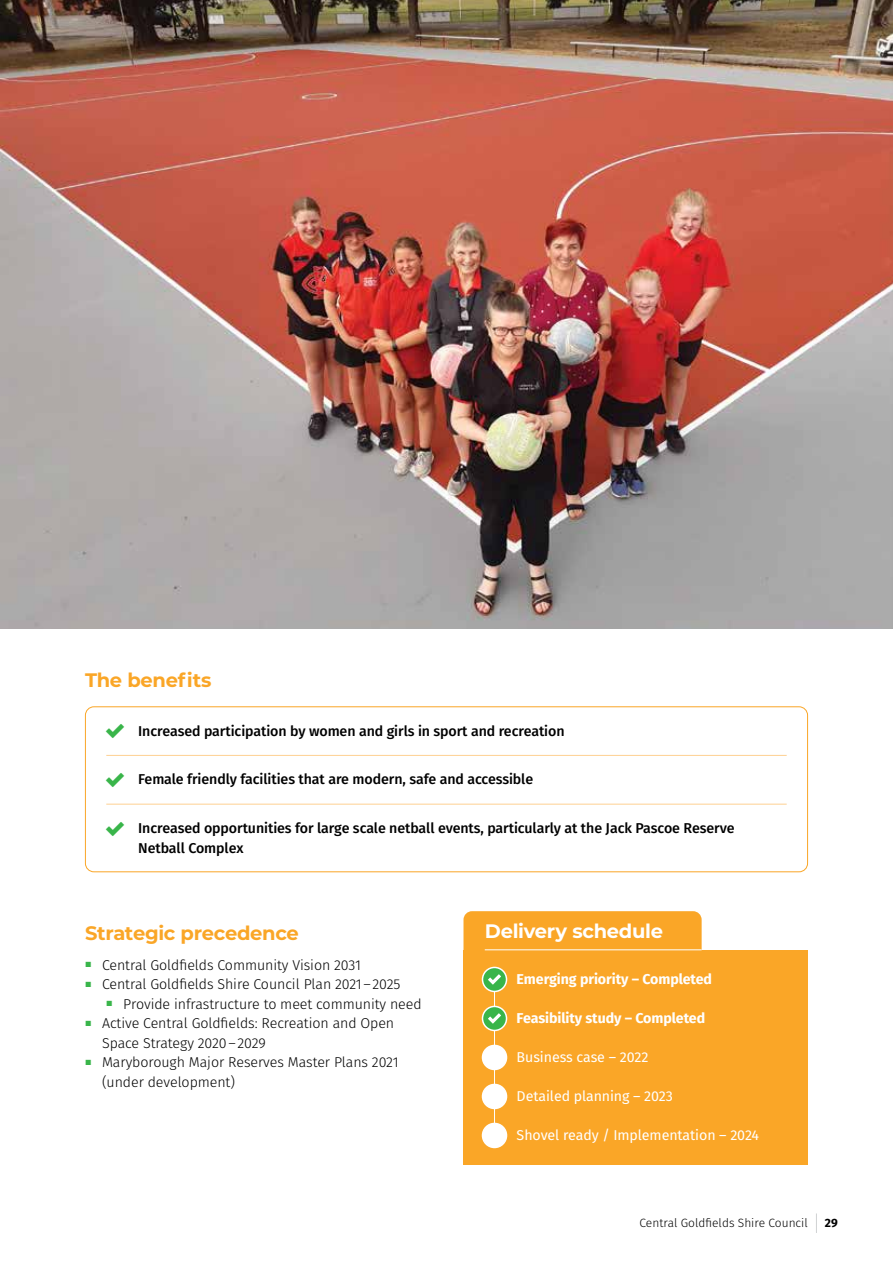
<style>
.page{position:relative;width:893px;height:1263px;background:#fff}
.page>*{position:absolute;margin:0;border:0;box-sizing:border-box;transform-origin:0 0}
.t1{font:700 19.5px "Montserrat";letter-spacing:-.015em;color:#faa627}
.t2{font:700 19.5px "Montserrat";letter-spacing:-.015em;color:#fff}
.t3{font:300 14.25px/19.5px "Fira Sans";letter-spacing:-.005em;color:#000}
.t4{font:500 14.25px/19.5px "Fira Sans";letter-spacing:-.005em;color:#000}
.t5{font:14.25px "Fira Sans";letter-spacing:-.005em;color:#fff}
.t6{font:700 14.25px "Fira Sans";letter-spacing:-.005em;color:#fff}
.t7{font:300 12px "Fira Sans";color:#000}
.t8{font:700 12px "Fira Sans";color:#000}
.s1{font-family:"SS Standard";font-weight:400;font-size:18px;color:#39b54a}
</style>
<div class="page">
<img style="left:0;top:0;width:893px;height:628px">
<div style="left:463px;top:950px;width:345px;height:215px;background:#faa627"></div>
<div style="left:463px;top:911px;width:239px;height:39px;background:#faa627"></div>
<hr style="left:494px;top:979px;width:1px;height:156px;background:#fff">
<div style="left:482px;top:1123px;width:24px;height:24px;background:#fff;border-radius:50%"></div>
<div style="left:482px;top:1123px;width:25px;height:25px;border:2px solid #fff;border-radius:50%"></div>
<div style="left:482px;top:1084px;width:24px;height:24px;background:#fff;border-radius:50%"></div>
<div style="left:482px;top:1084px;width:25px;height:25px;border:2px solid #fff;border-radius:50%"></div>
<div style="left:482px;top:1045px;width:24px;height:24px;background:#fff;border-radius:50%"></div>
<div style="left:482px;top:1045px;width:25px;height:25px;border:2px solid #fff;border-radius:50%"></div>
<div style="left:482px;top:967px;width:24px;height:24px;background:#39b54a;border-radius:50%"></div>
<div style="left:482px;top:967px;width:25px;height:25px;border:2px solid #fff;border-radius:50%"></div>
<svg style="left:488px;top:974px;width:13px;height:10px"></svg>
<div style="left:482px;top:1006px;width:24px;height:24px;background:#39b54a;border-radius:50%"></div>
<div style="left:482px;top:1006px;width:25px;height:25px;border:2px solid #fff;border-radius:50%"></div>
<svg style="left:488px;top:1013px;width:13px;height:10px"></svg>
<hr style="left:485px;top:949px;width:217px;height:1px;background:#fff">
<div style="left:85px;top:706px;width:723px;height:166px;border:1px solid #faa627;border-radius:9px"></div>
<hr style="left:106px;top:755px;width:681px;height:1px;background:#fed091">
<hr style="left:106px;top:804px;width:681px;height:1px;background:#fed091">
<svg style="left:816px;top:1213px;width:1px;height:20px"></svg>
<h1 class="t1" style="left:85px;top:666px;width:128px">The benefits</h1>
<p class="t4" style="left:106px;top:720px;width:460px"><span class="s1">✓</span> Increased participation by women and girls in sport and recreation</p>
<p class="t4" style="left:106px;top:769px;width:428px"><span class="s1">✓</span> Female friendly facilities that are modern, safe and accessible</p>
<p class="t4" style="left:138px;top:818px;width:598px;text-indent:-32px"><span class="s1">✓</span> Increased opportunities for large scale netball events, particularly at the Jack Pascoe Reserve<br>Netball Complex</p>
<h1 class="t1" style="left:85px;top:919px;width:215px">Strategic precedence</h1>
<p class="t3" style="left:85px;top:955px;width:277px"><sup>■</sup> Central Goldfields Community Vision 2031</p>
<p class="t3" style="left:85px;top:974px;width:317px"><sup>■</sup> Central Goldfields Shire Council Plan 2021–2025</p>
<p class="t3" style="left:106px;top:994px;width:317px"><sup>■</sup> Provide infrastructure to meet community need</p>
<p class="t3" style="left:102px;top:1013px;width:294px;text-indent:-17px"><sup>■</sup> Active Central Goldfields: Recreation and Open<br>Space Strategy 2020–2029</p>
<p class="t3" style="left:102px;top:1052px;width:298px;text-indent:-17px"><sup>■</sup> Maryborough Major Reserves Master Plans 2021 (under development)</p>
<h1 class="t2" style="left:485px;top:916px;width:180px">Delivery schedule</h1>
<p class="t6" style="left:517px;top:967px;width:197px">Emerging priority – Completed</p>
<p class="t6" style="left:517px;top:1006px;width:190px">Feasibility study – Completed</p>
<p class="t5" style="left:517px;top:1046px;width:133px">Business case – 2022</p>
<p class="t5" style="left:517px;top:1085px;width:158px">Detailed planning – 2023</p>
<p class="t5" style="left:517px;top:1124px;width:244px">Shovel ready / Implementation – 2024</p>
<p class="t7" style="left:640px;top:1214px;width:170px">Central Goldfields Shire Council</p>
<p class="t8" style="left:825px;top:1213px;width:15px">29</p>
</div>
